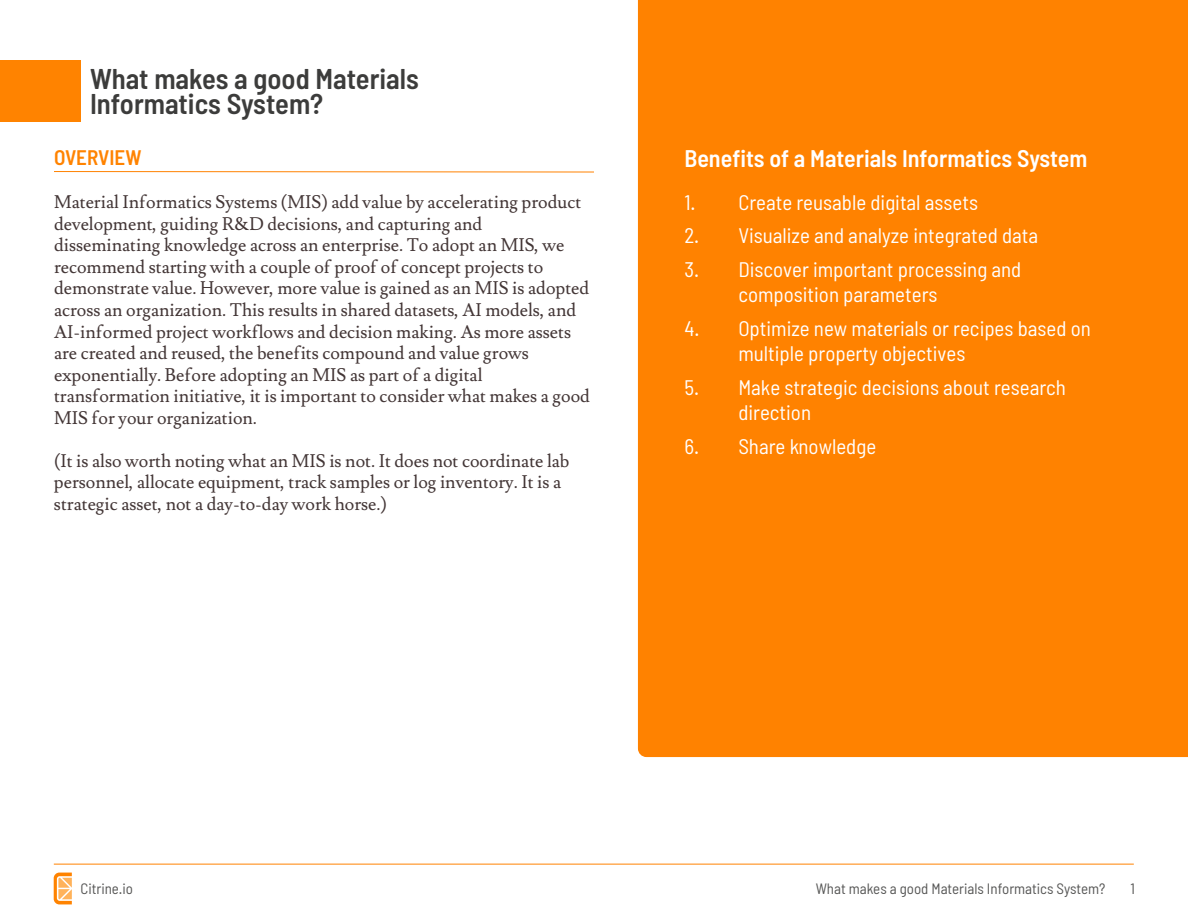
<style>
.page{position:relative;width:1188px;height:918px;background:#fff}
.page>*{position:absolute;margin:0;border:0;box-sizing:border-box;transform-origin:0 0}
.t1{font:600 semi-condensed 28.5px/25.5px "Barlow";color:#3c3c3b}
.t2{font:600 semi-condensed 24px "Barlow";color:#fff}
.t3{font:semi-condensed 21px/25.2px "Barlow";color:#fff}
.t4{font:semi-condensed 21px "Barlow";color:#fff}
.t5{font:600 semi-condensed 21px "Barlow";color:#ff8300}
.t6{font:18px/21.6px "Lusitana";color:#433636}
.t7{font:semi-condensed 15px "Barlow";color:#575756}
.s1{font-style:inherit}
</style>
<div class="page">
<svg style="left:54px;top:873px;width:18px;height:31px"></svg>
<hr style="left:54px;top:864px;width:1080px;height:1px;background:#ff8200">
<svg style="left:54px;top:171px;width:540px;height:1px"></svg>
<div style="left:0;top:60px;width:81px;height:61px;background:#ff8300"></div>
<div style="left:638px;top:0;width:550px;height:757px;background:#ff8200"></div>
<h1 class="t1" style="left:90px;top:69px;width:330px">What makes a good Materials<br>Informatics System?</h1>
<p class="t5" style="left:54px;top:150px;width:89px">OVERVIEW</p>
<p class="t6" style="left:54px;top:192px;width:537px">Material Informatics Systems (MIS) add value by accelerating product development, guiding R&amp;D decisions, and capturing and disseminating knowledge across an enterprise. To adopt an MIS, we recommend starting with a couple of proof of concept projects to demonstrate value. However, more value is gained as an MIS is adopted across an organization. This results in shared datasets, AI models, and AI-informed project workflows and decision making. As more assets are created and reused, the benefits compound and value grows exponentially. Before adopting an MIS as part of a digital transformation initiative, it is important to consider what makes a good MIS for your organization.</p>
<p class="t6" style="left:54px;top:451px;width:517px">(It is also worth noting what an MIS is not. It does not coordinate lab personnel, allocate equipment, track samples or log inventory. It is a strategic asset, not a day-to-day work horse.)</p>
<h2 class="t2" style="left:684px;top:144px;width:405px">Benefits of a Materials Informatics System</h2>
<p class="t3" style="left:684px;top:192px;width:295px"><span class="s1">1.</span> Creat<span class="s1">e</span> reusable digital assets</p>
<p class="t3" style="left:684px;top:225px;width:355px"><span class="s1">2.</span> Visualize and analyze integrated data</p>
<p class="t3" style="left:738px;top:259px;width:285px;text-indent:-54px"><span class="s1">3.</span> Discover important processing and composition parameters</p>
<p class="t3" style="left:738px;top:318px;width:354px;text-indent:-54px"><span class="s1">4.</span> Optimize new materials or recipes based on multiple property objectives</p>
<p class="t3" style="left:738px;top:377px;width:329px;text-indent:-54px"><span class="s1">5.</span> Make strategic decisions about research direction</p>
<p class="t4" style="left:684px;top:433px;width:193px">6. Share k<span class="s1">nowledge</span></p>
<p class="t7" style="left:80px;top:884px;width:54px">Citrine.io</p>
<p class="t7" style="left:816px;top:883px;width:291px">What makes a good Materials Informatics System?</p>
<p class="t7" style="left:1130px;top:883px;width:6px">1</p>
</div>
